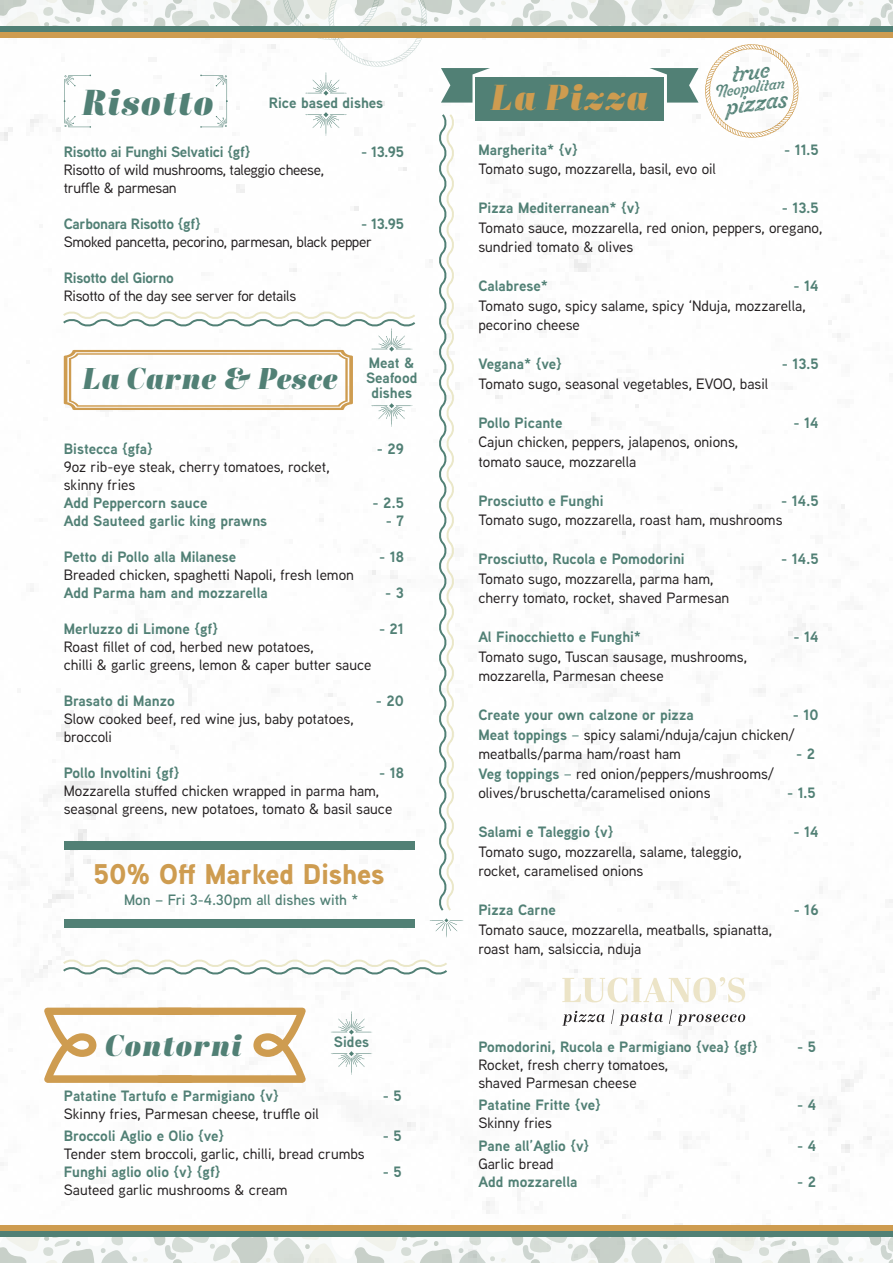
<style>
.page{position:relative;width:893px;height:1263px;background:#fff}
.page>*{position:absolute;margin:0;border:0;box-sizing:border-box;transform-origin:0 0}
.t1{font:italic 36px "Abril Display Bl";letter-spacing:.06em;color:#518075}
.t2{font:italic 36px "Abril Display Bl";letter-spacing:.06em;color:#ce9c50}
.t3{font:italic 30px "Abril Display Bl";letter-spacing:.04em;color:#518075}
.t4{font:italic 30px "Abril Display Bl";letter-spacing:.06em;color:#518075}
.t5{font:900 28.5px "Aaux Next";color:#ce9c50}
.t6{font:24.9px "Livermore Script ATF Rough No.2";color:#518075}
.t7{font:23.55px "Livermore Script ATF Rough No.2";color:#518075}
.t8{font:16.05px "Livermore Script ATF Rough No.2";color:#518075}
.t9{font:500 15px/19.5px "Aaux Next";color:#231f20}
.t10{font:700 15px/15px "Aaux Next";color:#518075;text-align:center}
.t11{font:500 15px/18px "Aaux Next";letter-spacing:-.02em;color:#231f20}
.t12{font:700 15px "Aaux Next";letter-spacing:-.02em;color:#518075}
.t13{font:600 15px "Aaux Next";color:#518075}
.s1{font-weight:700;color:#518075}
.s2{color:#518075}
.s3{font-weight:500;color:#231f20}
</style>
<div class="page">
<svg style="left:0;top:1236px;width:893px;height:27px;fill:#f5f7f6"></svg>
<div style="left:0;top:1231px;width:893px;height:5px;background:#518075"></div>
<div style="left:0;top:1225px;width:893px;height:6px;background:#ce9c50"></div>
<svg style="left:200px;top:75px;width:28px;height:53px"></svg>
<svg style="left:64px;top:75px;width:27px;height:53px"></svg>
<svg style="left:305px;top:112px;width:42px;height:24px"></svg>
<svg style="left:284px;top:38px;width:138px;height:58px"></svg>
<svg style="left:61px;top:957px;width:388px;height:20px"></svg>
<svg style="left:441px;top:68px;width:49px;height:35px"></svg>
<svg style="left:649px;top:68px;width:49px;height:35px"></svg>
<div style="left:475px;top:77px;width:189px;height:44px;background:#518075"></div>
<svg style="left:430px;top:114px;width:33px;height:823px"></svg>
<svg style="left:63px;top:309px;width:353px;height:118px"></svg>
<svg style="left:0;top:0;width:893px;height:26px;fill:#f5f6f6"></svg>
<div style="left:0;top:26px;width:893px;height:6px;background:#518075"></div>
<div style="left:0;top:32px;width:893px;height:6px;background:#ce9c50"></div>
<svg style="left:705px;top:44px;width:94px;height:94px"></svg>
<div style="left:64px;top:841px;width:351px;height:9px;background:#518075"></div>
<div style="left:64px;top:919px;width:351px;height:9px;background:#518075"></div>
<svg style="left:331px;top:1051px;width:41px;height:23px"></svg>
<svg style="left:331px;top:1011px;width:41px;height:23px"></svg>
<svg style="left:44px;top:1008px;width:262px;height:75px"></svg>
<svg style="left:562px;top:1011px;width:43px;height:15px"></svg>
<svg style="left:611px;top:1009px;width:52px;height:17px"></svg>
<svg style="left:669px;top:1009px;width:76px;height:17px"></svg>
<svg style="left:562px;top:977px;width:183px;height:25px"></svg>
<p class="t1" style="left:82px;top:76px;width:133px">Risotto</p>
<p class="t10" style="left:269px;top:95px;width:116px">Rice based dishes</p>
<p class="t12" style="left:64px;top:141px;width:188px">Risotto ai Funghi Selvatici {gf}</p>
<p class="t10" style="left:361px;top:144px;width:44px">- 13.95</p>
<p class="t11" style="left:64px;top:160px;width:262px">Risotto of wild mushrooms, taleggio cheese, truffle &amp; parmesan</p>
<p class="t12" style="left:64px;top:213px;width:138px">Carbonara Risotto {gf}</p>
<p class="t11" style="left:64px;top:214px;width:342px;text-indent:297px"><span class="s1">- 13.95<br></span>Smoked pancetta, pecorino, parmesan, black pepper</p>
<p class="t11" style="left:64px;top:268px;width:234px"><span class="s1">Risotto del Giorno<br></span>Risotto of the day see server for details</p>
<p class="t3" style="left:83px;top:357px;width:256px">La Carne &amp; Pesce</p>
<p class="t10" style="left:366px;top:355px;width:53px">Meat &amp;<br>Seafood dishes</p>
<p class="t10" style="left:64px;top:441px;width:91px">Bistecca {gfa}</p>
<p class="t10" style="left:377px;top:441px;width:29px">- 29</p>
<p class="t9" style="left:64px;top:457px;width:267px;line-height:18px">9oz rib-eye steak, cherry tomatoes, rocket, skinny fries<br><span class="s1">Add Peppercorn sauce</span></p>
<p class="t10" style="left:373px;top:495px;width:33px">- 2.5</p>
<p class="t10" style="left:64px;top:513px;width:205px">Add Sauteed garlic king prawns</p>
<p class="t10" style="left:386px;top:513px;width:20px">- 7</p>
<p class="t10" style="left:64px;top:549px;width:174px">Petto di Pollo alla Milanese</p>
<p class="t10" style="left:379px;top:549px;width:26px">- 18</p>
<p class="t9" style="left:64px;top:565px;width:292px;line-height:18px">Breaded chicken, spaghetti Napoli, fresh lemon<br><span class="s1">Add Parma ham and mozzarella</span></p>
<p class="t10" style="left:385px;top:585px;width:20px">- 3</p>
<p class="t10" style="left:64px;top:621px;width:156px">Merluzzo di Limone {gf}</p>
<p class="t10" style="left:379px;top:621px;width:26px">- 21</p>
<p class="t9" style="left:64px;top:637px;width:309px;line-height:18px">Roast fillet of cod, herbed new potatoes,<br>chilli &amp; garlic greens, lemon &amp; caper butter sauce</p>
<p class="t10" style="left:64px;top:693px;width:113px">Brasato di Manzo</p>
<p class="t10" style="left:376px;top:693px;width:30px">- 20</p>
<p class="t9" style="left:64px;top:709px;width:291px;line-height:18px">Slow cooked beef, red wine jus, baby potatoes, broccoli</p>
<p class="t10" style="left:64px;top:765px;width:117px">Pollo Involtini {gf}</p>
<p class="t9" style="left:64px;top:763px;width:342px;line-height:18px;text-indent:315px"><span class="s1">- 18<br></span>Mozzarella stuffed chicken wrapped in parma ham, seasonal greens, new potatoes, tomato &amp; basil sauce</p>
<p class="t5" style="left:93px;top:853px;width:293px">50% Off Marked Dishes</p>
<p class="t13" style="left:124px;top:889px;width:236px">Mon – Fri 3-4.30pm all dishes with *</p>
<p class="t4" style="left:105px;top:1024px;width:138px">Contorni</p>
<p class="t10" style="left:334px;top:1034px;width:37px">Sides</p>
<p class="t10" style="left:64px;top:1088px;width:216px">Patatine Tartufo e Parmigiano {v}</p>
<p class="t10" style="left:383px;top:1088px;width:20px">- 5</p>
<p class="t9" style="left:64px;top:1103px;width:257px">Skinny fries, Parmesan cheese, truffle oil</p>
<p class="t10" style="left:64px;top:1128px;width:162px">Broccoli Aglio e Olio {ve}</p>
<p class="t10" style="left:383px;top:1128px;width:20px">- 5</p>
<p class="t9" style="left:64px;top:1144px;width:303px;line-height:18px">Tender stem broccoli, garlic, chilli, bread crumbs<br><span class="s1">Funghi aglio olio {v} {gf}</span></p>
<p class="t10" style="left:383px;top:1164px;width:20px">- 5</p>
<p class="t9" style="left:64px;top:1180px;width:225px">Sauteed garlic mushrooms &amp; cream</p>
<p class="t2" style="left:491px;top:72px;width:159px">La Pizza</p>
<p class="t7" style="left:729px;top:57px;width:40px;rotate:-7deg">true</p>
<p class="t8" style="left:714px;top:80px;width:71px;rotate:-7deg">Neopolitan</p>
<p class="t6" style="left:723px;top:89px;width:64px;rotate:-8deg">pizzas</p>
<p class="t10" style="left:478px;top:141px;width:101px">Margherita* {v}</p>
<p class="t10" style="left:784px;top:141px;width:36px">- 11.5</p>
<p class="t9" style="left:478px;top:159px;width:239px">Tomato sugo, mozzarella, basil, evo oil</p>
<p class="t10" style="left:478px;top:200px;width:163px">Pizza Mediterranean* {v}</p>
<p class="t9" style="left:478px;top:198px;width:345px;text-indent:303px"><span class="s1">- 13.5<br></span>Tomato sauce, mozzarella, red onion, peppers, oregano, sundried tomato &amp; olives</p>
<p class="t10" style="left:478px;top:278px;width:71px">Calabrese*</p>
<p class="t9" style="left:478px;top:276px;width:342px;text-indent:315px"><span class="s1">- 14<br></span>Tomato sugo, spicy salame, spicy ‘Nduja, mozzarella, pecorino cheese</p>
<p class="t10" style="left:478px;top:356px;width:85px">Vegana* {ve}</p>
<p class="t10" style="left:782px;top:356px;width:38px">- 13.5</p>
<p class="t9" style="left:478px;top:373px;width:291px">Tomato sugo, seasonal vegetables, EVOO, basil</p>
<p class="t10" style="left:478px;top:414px;width:86px">Pollo Picante</p>
<p class="t10" style="left:794px;top:414px;width:26px">- 14</p>
<p class="t9" style="left:478px;top:432px;width:261px">Cajun chicken, peppers, jalapenos, onions, tomato sauce, mozzarella</p>
<p class="t10" style="left:478px;top:492px;width:127px">Prosciutto e Funghi</p>
<p class="t9" style="left:478px;top:490px;width:342px;text-indent:303px"><span class="s1">- 14.5<br></span>Tomato sugo, mozzarella, roast ham, mushrooms</p>
<p class="t10" style="left:478px;top:551px;width:208px">Prosciutto, Rucola e Pomodorini</p>
<p class="t10" style="left:781px;top:551px;width:39px">- 14.5</p>
<p class="t9" style="left:478px;top:568px;width:252px">Tomato sugo, mozzarella, parma ham, cherry tomato, rocket, shaved Parmesan</p>
<p class="t10" style="left:478px;top:629px;width:164px">Al Finocchietto e Funghi*</p>
<p class="t10" style="left:794px;top:629px;width:26px">- 14</p>
<p class="t9" style="left:478px;top:646px;width:270px">Tomato sugo, Tuscan sausage, mushrooms, mozzarella, Parmesan cheese</p>
<p class="t10" style="left:478px;top:707px;width:217px">Create your own calzone or pizza</p>
<p class="t9" style="left:478px;top:705px;width:342px;text-indent:314px"><span class="s1">- 10<br>Meat toppings</span> <span class="s2">–</span> spicy salami/nduja/cajun chicken/ meatballs/parma ham/roast ham</p>
<p class="t10" style="left:796px;top:746px;width:20px">- 2</p>
<p class="t9" style="left:478px;top:763px;width:297px"><span class="s1">Veg toppings</span> <span class="s2">–</span> red onion/peppers/mushrooms/ olives/bruschetta/caramelised onions</p>
<p class="t10" style="left:787px;top:785px;width:30px">- 1.5</p>
<p class="t10" style="left:478px;top:824px;width:137px">Salami e Taleggio {v}</p>
<p class="t10" style="left:794px;top:824px;width:26px">- 14</p>
<p class="t9" style="left:478px;top:841px;width:265px">Tomato sugo, mozzarella, salame, taleggio, rocket, caramelised onions</p>
<p class="t10" style="left:478px;top:902px;width:79px">Pizza Carne</p>
<p class="t10" style="left:794px;top:902px;width:26px">- 16</p>
<p class="t9" style="left:478px;top:919px;width:295px">Tomato sauce, mozzarella, meatballs, spianatta, roast ham, salsiccia, nduja</p>
<p class="t10" style="left:478px;top:1039px;width:281px">Pomodorini, Rucola e Parmigiano {vea} {gf}</p>
<p class="t10" style="left:797px;top:1039px;width:20px">- 5</p>
<p class="t9" style="left:478px;top:1055px;width:191px;line-height:18px">Rocket, fresh cherry tomatoes, shaved Parmesan cheese</p>
<p class="t10" style="left:478px;top:1097px;width:124px">Patatine Fritte {ve}</p>
<p class="t10" style="left:797px;top:1097px;width:20px">- 4</p>
<p class="t9" style="left:478px;top:1113px;width:75px">Skinny fries</p>
<p class="t10" style="left:478px;top:1137px;width:112px">Pane all’Aglio {v}</p>
<p class="t10" style="left:797px;top:1137px;width:20px">- 4</p>
<p class="t10" style="left:478px;top:1154px;width:101px;line-height:18px;text-align:left"><span class="s3">Garlic bread<br></span>Add mozzarella</p>
<p class="t10" style="left:797px;top:1173px;width:20px">- 2</p>
</div>
